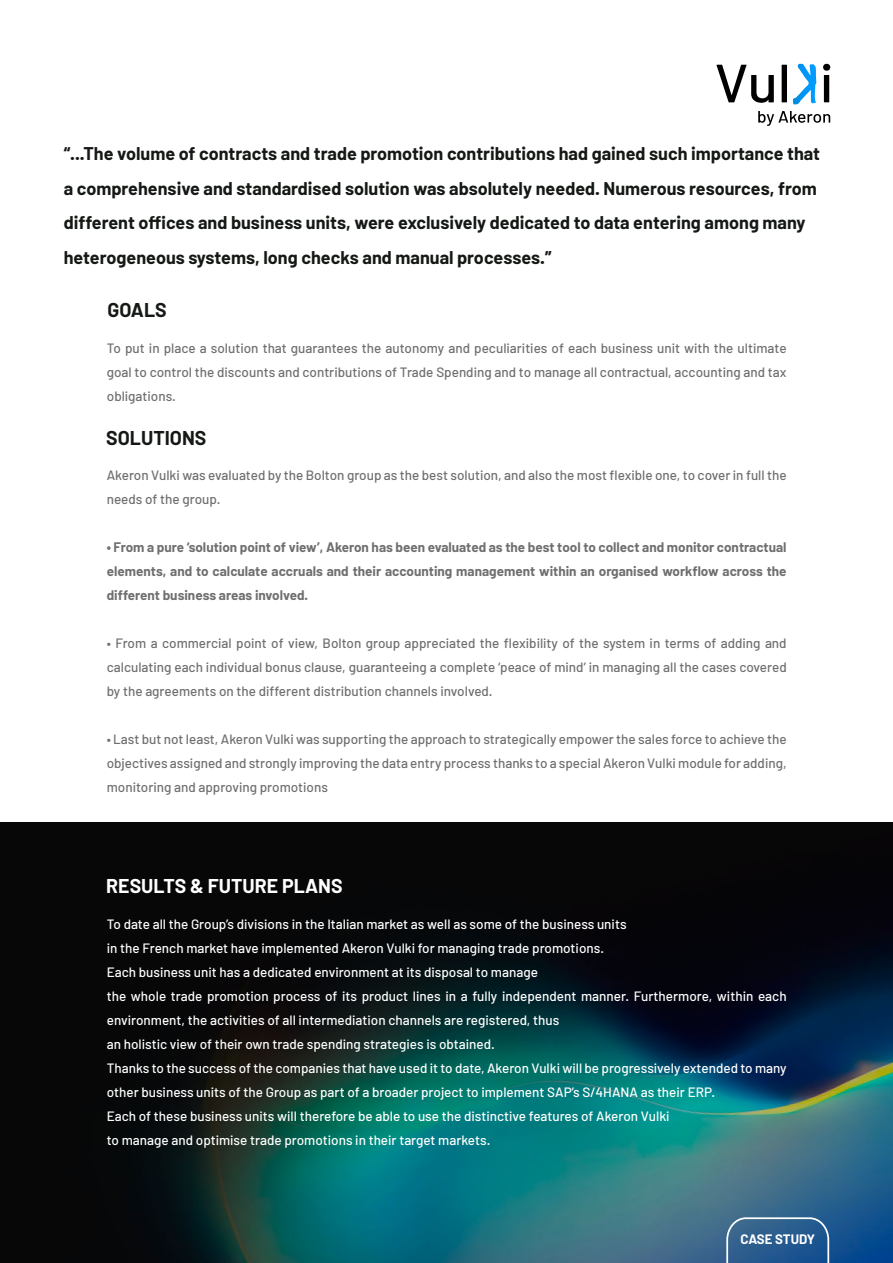
<style>
.page{position:relative;width:893px;height:1263px;background:#fff}
.page>*{position:absolute;margin:0;border:0;box-sizing:border-box;transform-origin:0 0}
.t1{font:700 19.5px "Barlow";color:#fff}
.t2{font:700 19.5px "Barlow";color:#151915}
.t3{font:700 18px/34.5px "Barlow";color:#151915}
.t4{font:500 13.5px/24px "Barlow";color:#706f6f;text-align:justify}
.t5{font:500 13.5px/24px "Barlow";color:#fff}
.t6{font:700 13.5px/24px "Barlow";color:#706f6f;text-align:justify}
.t7{font:700 13.35px "Barlow";letter-spacing:-.01em;color:#fff}
</style>
<div class="page">
<img style="left:0;top:823px;width:893px;height:440px">
<svg style="left:725px;top:1216px;width:105px;height:47px"></svg>
<svg style="left:758px;top:111px;width:72px;height:15px"></svg>
<svg style="left:793px;top:64px;width:23px;height:40px"></svg>
<svg style="left:716px;top:65px;width:58px;height:38px"></svg>
<div style="left:782px;top:65px;width:5px;height:37px;background:#000"></div>
<svg style="left:823px;top:64px;width:7px;height:38px"></svg>
<p class="t3" style="left:64px;top:136px;width:758px">“...The volume of contracts and trade promotion contributions had gained such importance that a comprehensive and standardised solution was absolutely needed. Numerous resources, from different offices and business units, were exclusively dedicated to data entering among many heterogeneous systems, long checks and manual processes.”</p>
<h1 class="t2" style="left:108px;top:298px;width:61px">GOALS</h1>
<p class="t4" style="left:107px;top:336px;width:681px">To put in place a solution that guarantees the autonomy and peculiarities of each business unit with the ultimate goal to control the discounts and contributions of Trade Spending and to manage all contractual, accounting and tax obligations.</p>
<h1 class="t2" style="left:106px;top:426px;width:102px">SOLUTIONS</h1>
<p class="t4" style="left:107px;top:463px;width:681px">Akeron Vulki was evaluated by the Bolton group as the best solution, and also the most flexible one, to cover in full the needs of the group.</p>
<p class="t6" style="left:107px;top:535px;width:681px">• From a pure ‘solution point of view’, Akeron has been evaluated as the best tool to collect and monitor contractual elements, and to calculate accruals and their accounting management within an organised workflow across the different business areas involved.</p>
<p class="t4" style="left:107px;top:631px;width:681px">• From a commercial point of view, Bolton group appreciated the flexibility of the system in terms of adding and calculating each individual bonus clause, guaranteeing a complete ‘peace of mind’ in managing all the cases covered by the agreements on the different distribution channels involved.</p>
<p class="t4" style="left:107px;top:727px;width:681px">• Last but not least, Akeron Vulki was supporting the approach to strategically empower the sales force to achieve the objectives assigned and strongly improving the data entry process thanks to a special Akeron Vulki module for adding, monitoring and approving promotions</p>
<h1 class="t1" style="left:106px;top:874px;width:238px">RESULTS &amp; FUTURE PLANS</h1>
<p class="t5" style="left:107px;top:911px;width:681px">To date all the Group’s divisions in the Italian market as well as some of the business units<br>in the French market have implemented Akeron Vulki for managing trade promotions.<br>Each business unit has a dedicated environment at its disposal to manage<br>the whole trade promotion process of its product lines in a fully independent manner. Furthermore, within each environment, the activities of all intermediation channels are registered, thus<br>an holistic view of their own trade spending strategies is obtained.<br>Thanks to the success of the companies that have used it to date, Akeron Vulki will be progressively extended to many other business units of the Group as part of a broader project to implement SAP’s S/4HANA as their ERP.<br>Each of these business units will therefore be able to use the distinctive features of Akeron Vulki<br>to manage and optimise trade promotions in their target markets.</p>
<p class="t7" style="left:740px;top:1231px;width:76px">CASE STUDY</p>
</div>
